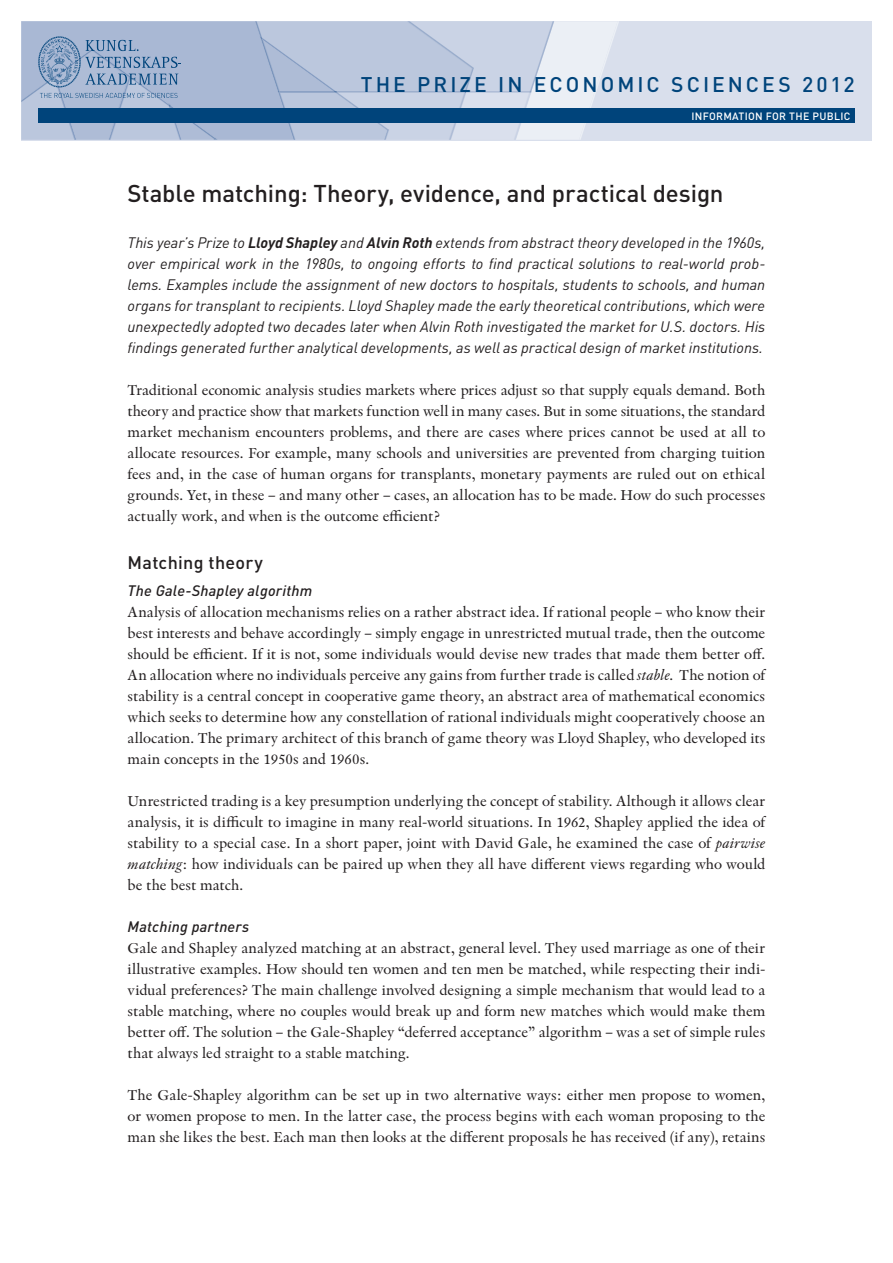
<style>
.page{position:relative;width:893px;height:1263px;background:#fff}
.page>*{position:absolute;margin:0;border:0;box-sizing:border-box;transform-origin:0 0}
._02_rubrik{font:500 24px "DIN Pro";letter-spacing:-.005em;color:#231f20}
._00_Titel{font:500 21px "DIN Pro";letter-spacing:.145em;color:#00447b}
._05_Mellanrubrik{font:500 18px "DIN Pro";letter-spacing:.015em;color:#231f20}
._04_Brödtext_utan_in{font:15px/21px "Indigo Antiqua Pro Text";letter-spacing:-.005em;color:#231f20;text-align:justify}
._01_ingress{font:italic 15px/21px "DIN Pro";color:#231f20;text-align:justify}
._04_Brödtext_utan_in-2{font:italic 500 15px "DIN Pro";letter-spacing:.015em;color:#231f20}
.t1{font:500 10.5px "DIN Pro";letter-spacing:.03em;color:#fff}
.s1{font-weight:700}
.s2{font-style:italic}
</style>
<div class="page">
<div style="left:21px;top:21px;width:851px;height:119px;background:#d9dfec"></div>
<div style="left:38px;top:108px;width:817px;height:15px;background:#00447b"></div>
<svg style="left:21px;top:21px;width:598px;height:119px"></svg>
<p class="_00_Titel" style="left:361px;top:70px;width:495px">THE PRIZE IN ECONOMIC SCIENCES 2012</p>
<p class="t1" style="left:691px;top:109px;width:160px">INFORMATION FOR THE PUBLIC</p>
<p class="_02_rubrik" style="left:128px;top:177px;width:597px">Stable matching: Theory, evidence, and practical design</p>
<p class="_01_ingress" style="left:128px;top:232px;width:639px">This year’s Prize to <span class="s1">Lloyd Shapley</span> and <span class="s1">Alvin Roth</span> extends from abstract theory developed in the 1960s, over empirical work in the 1980s, to ongoing efforts to find practical solutions to real-world prob&shy;lems. Examples include the assignment of new doctors to hospitals, students to schools, and human organs for transplant to recipients. Lloyd Shapley made the early theoretical contributions, which were unexpectedly adopted two decades later when Alvin Roth investigated the market for U.S. doctors. His findings generated further analytical developments, as well as practical design of market institutions.</p>
<p class="_04_Brödtext_utan_in" style="left:128px;top:380px;width:639px">Traditional economic analysis studies markets where prices adjust so that supply equals demand. Both theory and practice show that markets function well in many cases. But in some situations, the standard market mechanism encounters problems, and there are cases where prices cannot be used at all to allocate resources. For example, many schools and universities are prevented from charging tuition fees and, in the case of human organs for transplants, monetary payments are ruled out on ethical grounds. Yet, in these – and many other – cases, an allocation has to be made. How do such processes actually work, and when is the outcome efficient?</p>
<p class="_05_Mellanrubrik" style="left:128px;top:550px;width:137px">Matching theory</p>
<p class="_04_Brödtext_utan_in-2" style="left:128px;top:581px;width:186px">The Gale-Shapley algorithm</p>
<p class="_04_Brödtext_utan_in" style="left:128px;top:602px;width:639px">Analysis of allocation mechanisms relies on a rather abstract idea. If rational people – who know their best interests and behave accordingly – simply engage in unrestricted mutual trade, then the outcome should be efficient. If it is not, some individuals would devise new trades that made them better off.<br>An allocation where no individuals perceive any gains from further trade is called <span class="s2">stable.</span> The notion of stability is a central concept in cooperative game theory, an abstract area of mathematical economics which seeks to determine how any constellation of rational individuals might cooperatively choose an allocation. The primary architect of this branch of game theory was Lloyd Shapley, who developed its main concepts in the 1950s and 1960s.</p>
<p class="_04_Brödtext_utan_in" style="left:128px;top:791px;width:639px">Unrestricted trading is a key presumption underlying the concept of stability. Although it allows clear analysis, it is difficult to imagine in many real-world situations. In 1962, Shapley applied the idea of stability to a special case. In a short paper, joint with David Gale, he examined the case of <span class="s2">pairwise matching</span>: how individuals can be paired up when they all have different views regarding who would be the best match.</p>
<p class="_04_Brödtext_utan_in-2" style="left:128px;top:917px;width:123px">Matching partners</p>
<p class="_04_Brödtext_utan_in" style="left:128px;top:938px;width:639px">Gale and Shapley analyzed matching at an abstract, general level. They used marriage as one of their illustrative examples. How should ten women and ten men be matched, while respecting their indi&shy;vidual preferences? The main challenge involved designing a simple mechanism that would lead to a stable matching, where no couples would break up and form new matches which would make them better off. The solution – the Gale-Shapley “deferred acceptance” algorithm – was a set of simple rules that always led straight to a stable matching.</p>
<p class="_04_Brödtext_utan_in" style="left:128px;top:1085px;width:639px">The Gale-Shapley algorithm can be set up in two alternative ways: either men propose to women, or women propose to men. In the latter case, the process begins with each woman proposing to the man she likes the best. Each man then looks at the different proposals he has received (if any), retains</p>
</div>
